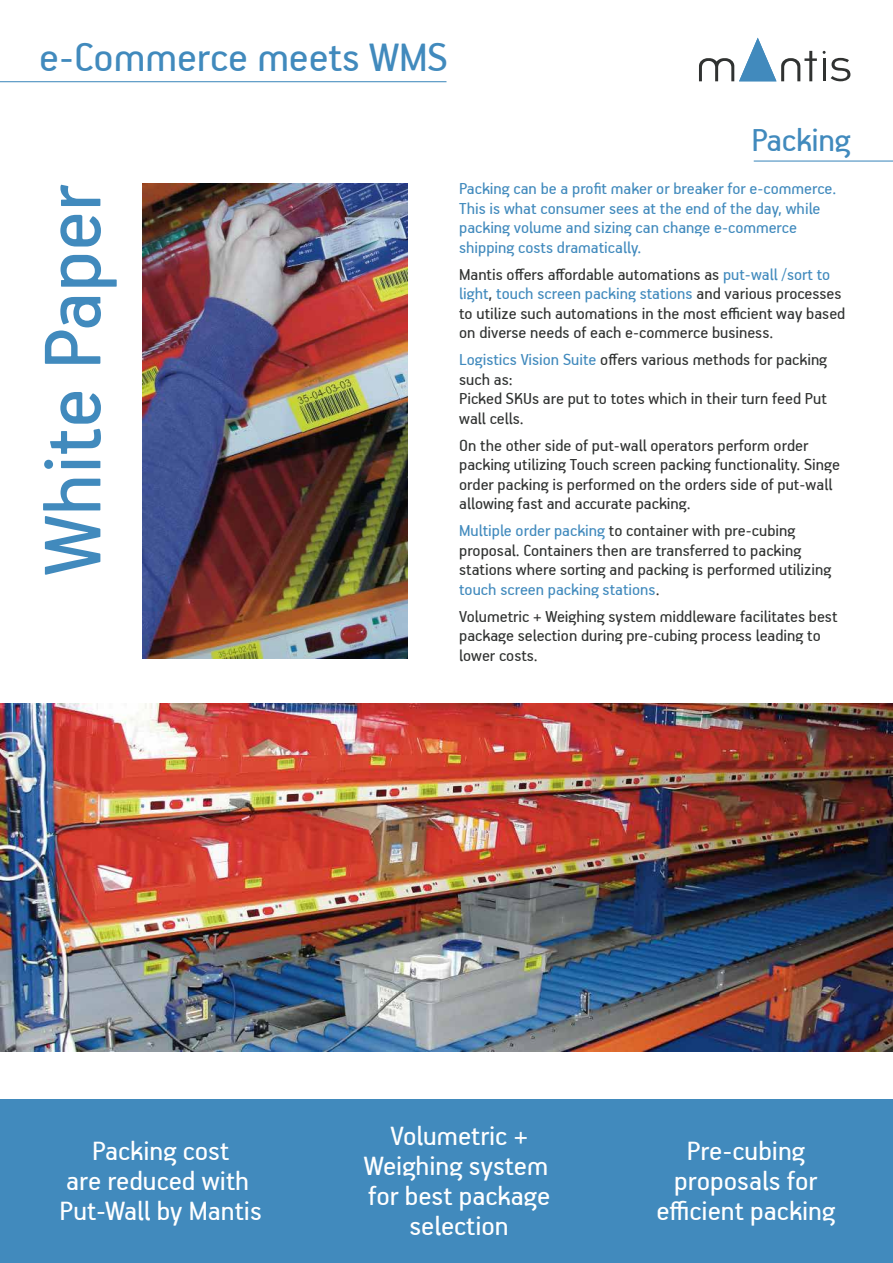
<style>
.page{position:relative;width:893px;height:1263px;background:#fff}
.page>*{position:absolute;margin:0;border:0;box-sizing:border-box;transform-origin:0 0}
.t1{font:90px "PF Handbook Pro";color:#418abd}
.t2{font:45px "PF Handbook Pro";color:#418abd}
.t3{font:36px "PF Handbook Pro";letter-spacing:-.01em;color:#418abd}
.t4{font:30px/30px "PF Handbook Pro";color:#fff;text-align:center}
.t5{font:18px/19.5px "PF Handbook Pro";color:#303231}
.t6{font:18px/19.5px "PF Handbook Pro";color:#418abd}
.s1{color:#418abd}
</style>
<div class="page">
<svg style="left:699px;top:38px;width:118px;height:43px"></svg>
<svg style="left:823px;top:51px;width:27px;height:30px"></svg>
<div style="left:0;top:1100px;width:893px;height:163px;background:#418abd"></div>
<hr style="left:0;top:81px;width:446px;height:1px;background:#418abd">
<img style="left:0;top:704px;width:893px;height:348px">
<img style="left:142px;top:184px;width:266px;height:474px">
<hr style="left:754px;top:161px;width:139px;height:1px;background:#418abd">
<p class="t2" style="left:39px;top:30px;width:410px">e-Commerce meets WMS</p>
<p class="t1" style="left:18px;top:575px;width:392px;rotate:-90deg">White Paper</p>
<p class="t3" style="left:751px;top:118px;width:100px">Packing</p>
<p class="t6" style="left:459px;top:178px;width:379px">Packing can be a profit maker or breaker for e-commerce.<br>This is what consumer sees at the end of the day, while packing volume and sizing can change e-commerce shipping costs dramatically.</p>
<p class="t5" style="left:459px;top:264px;width:388px">Mantis offers affordable automations as <span class="s1">put-wall /sort to light</span>, <span class="s1">touch screen packing stations</span> and various processes to utilize such automations in the most efficient way based on diverse needs of each e-commerce business.</p>
<p class="t5" style="left:459px;top:349px;width:370px"><span class="s1">Logistics Vision Suite</span> offers various methods for packing such as:<br>Picked SKUs are put to totes which in their turn feed Put wall cells.</p>
<p class="t5" style="left:459px;top:435px;width:382px">On the other side of put-wall operators perform order packing utilizing Touch screen packing functionality. Singe order packing is performed on the orders side of put-wall allowing fast and accurate packing.</p>
<p class="t5" style="left:459px;top:520px;width:374px"><span class="s1">Multiple order packing</span> to container with pre-cubing proposal. Containers then are transferred to packing stations where sorting and packing is performed utilizing <span class="s1">touch screen packing stations</span>.</p>
<p class="t5" style="left:459px;top:606px;width:380px">Volumetric + Weighing system middleware facilitates best package selection during pre-cubing process leading to lower costs.</p>
<p class="t4" style="left:364px;top:1119px;width:188px">Volumetric +<br>Weighing system for best package selection</p>
<p class="t4" style="left:60px;top:1134px;width:204px">Packing cost<br>are reduced with<br>Put-Wall by Mantis</p>
<p class="t4" style="left:656px;top:1134px;width:180px">Pre-cubing proposals for efficient packing</p>
</div>
